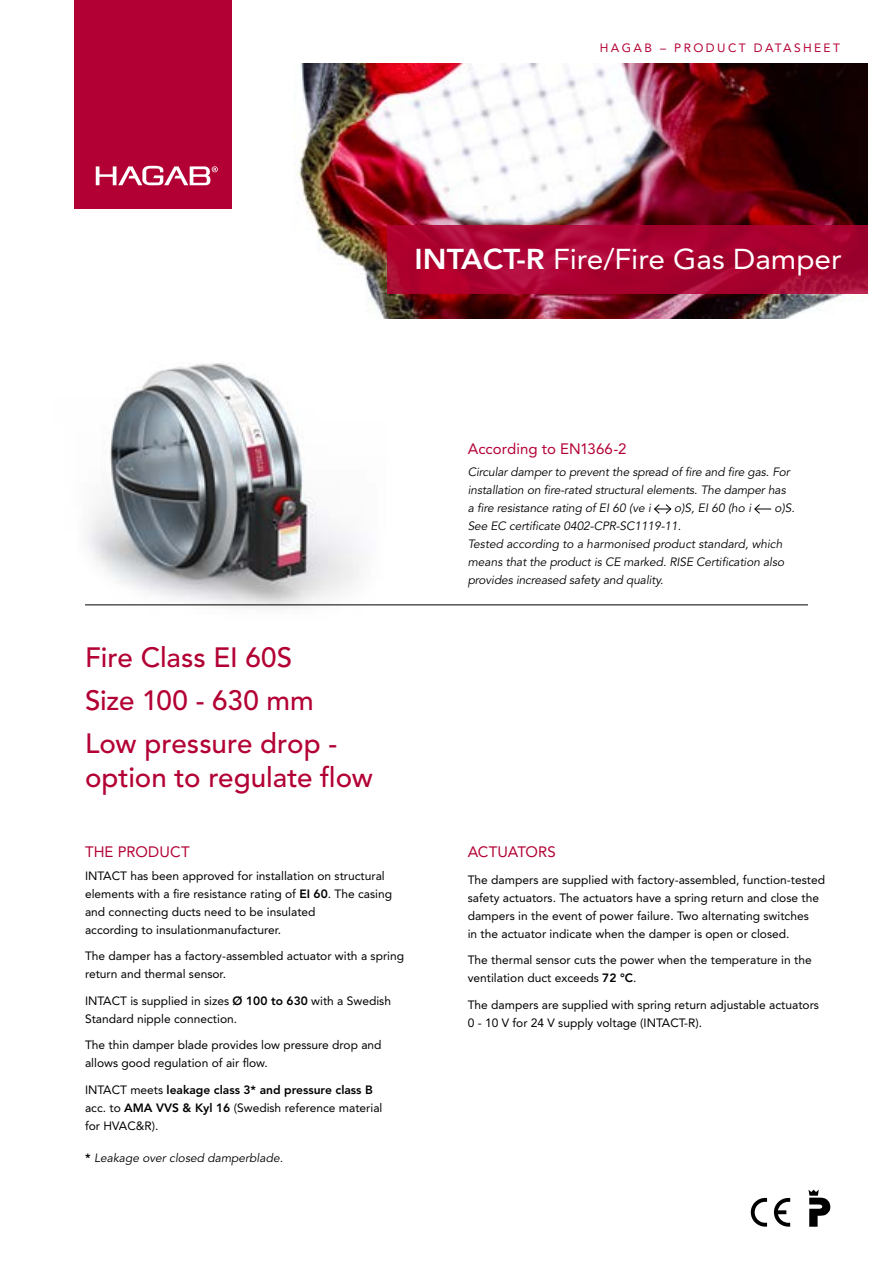
<style>
.page{position:relative;width:893px;height:1263px;background:#fff}
.page>*{position:absolute;margin:0;border:0;box-sizing:border-box;transform-origin:0 0}
.t1{font:28.5px "Avenir LT Std";color:#fff;scale:1.05 1}
.t2{font:500 27.75px/43px "Avenir LT Std";color:#b30034}
.t3{font:15px "Avenir LT Std";letter-spacing:.005em;color:#b30034}
.t4{font:12px/18px "Avenir LT Std";color:#000}
.t5{font:italic 12px/18px "Avenir LT Std";letter-spacing:-.01em;color:#000}
.t6{font:12px "Avenir LT Std";letter-spacing:.2em;color:#b30034}
.s1{font-weight:800}
.s2{font-weight:800;font-style:normal}
</style>
<div class="page">
<img style="left:294px;top:64px;width:573px;height:255px">
<div style="left:74px;top:0;width:158px;height:209px;background:#b30034"></div>
<svg style="left:96px;top:166px;width:122px;height:19px"></svg>
<img style="left:85px;top:363px;width:302px;height:245px">
<svg style="left:387px;top:225px;width:480px;height:68px;background:#aa0331"></svg>
<hr style="left:85px;top:604px;width:723px;height:1px;background:#000">
<svg style="left:808px;top:1190px;width:22px;height:37px"></svg>
<svg style="left:751px;top:1198px;width:16px;height:28px"></svg>
<svg style="left:774px;top:1198px;width:16px;height:28px"></svg>
<svg style="left:654px;top:504px;width:17px;height:10px"></svg>
<svg style="left:754px;top:504px;width:17px;height:10px"></svg>
<p class="t6" style="left:600px;top:40px;width:242px">HAGAB – PRODUCT DATASHEET</p>
<h1 class="t1" style="left:415px;top:243px;width:408px"><span class="s1">INTACT-R</span> Fire/Fire Gas Damper</h1>
<h2 class="t2" style="left:85px;top:636px;width:254px">Fire Class EI 60S<br>Size 100 - 630 mm<br>Low pressure drop -</h2>
<h2 class="t2" style="left:85px;top:757px;width:289px">option to regulate flow</h2>
<p class="t3" style="left:85px;top:843px;width:106px">THE PRODUCT</p>
<p class="t4" style="left:85px;top:866px;width:309px">INTACT has been approved for installation on structural elements with a fire resistance rating of <span class="s1">EI 60</span>. The casing and connecting ducts need to be insulated<br>according to insulationmanufacturer.</p>
<p class="t4" style="left:85px;top:947px;width:321px">The damper has a factory-assembled actuator with a spring return and thermal sensor.</p>
<p class="t4" style="left:85px;top:991px;width:307px">INTACT is supplied in sizes <span class="s1">Ø 100 to 630</span> with a Swedish<br>Standard nipple connection.</p>
<p class="t4" style="left:85px;top:1036px;width:298px">The thin damper blade provides low pressure drop and allows good regulation of air flow.</p>
<p class="t4" style="left:85px;top:1081px;width:299px">INTACT meets <span class="s1">leakage class 3* and pressure class B </span>acc. to <span class="s1">AMA VVS &amp; Kyl 16</span> (Swedish reference material for HVAC&amp;R).</p>
<p class="t5" style="left:85px;top:1149px;width:200px"><span class="s2">*</span> Leakage over closed damperblade.</p>
<p class="t3" style="left:468px;top:440px;width:160px">According to EN1366-2</p>
<p class="t5" style="left:468px;top:463px;width:324px">Circular damper to prevent the spread of fire and fire gas. For installation on fire-rated structural elements. The damper has a fire resistance rating of EI 60 (ve i</p>
<p class="t5" style="left:674px;top:499px;width:79px">o)S, EI 60 (ho i</p>
<p class="t5" style="left:775px;top:499px;width:22px">o)S.</p>
<p class="t5" style="left:468px;top:517px;width:318px">See EC certificate 0402-CPR-SC1119-11.<br>Tested according to a harmonised product standard, which means that the product is CE marked. RISE Certification also provides increased safety and quality.</p>
<p class="t3" style="left:468px;top:843px;width:89px">ACTUATORS</p>
<p class="t4" style="left:468px;top:871px;width:359px">The dampers are supplied with factory-assembled, function-tested safety actuators. The actuators have a spring return and close the dampers in the event of power failure. Two alternating switches<br>in the actuator indicate when the damper is open or closed.</p>
<p class="t4" style="left:468px;top:951px;width:345px">The thermal sensor cuts the power when the temperature in the ventilation duct exceeds <span class="s1">72 °C</span>.</p>
<p class="t4" style="left:468px;top:996px;width:353px">The dampers are supplied with spring return adjustable actuators<br>0 - 10 V for 24 V supply voltage (INTACT-R).</p>
</div>
